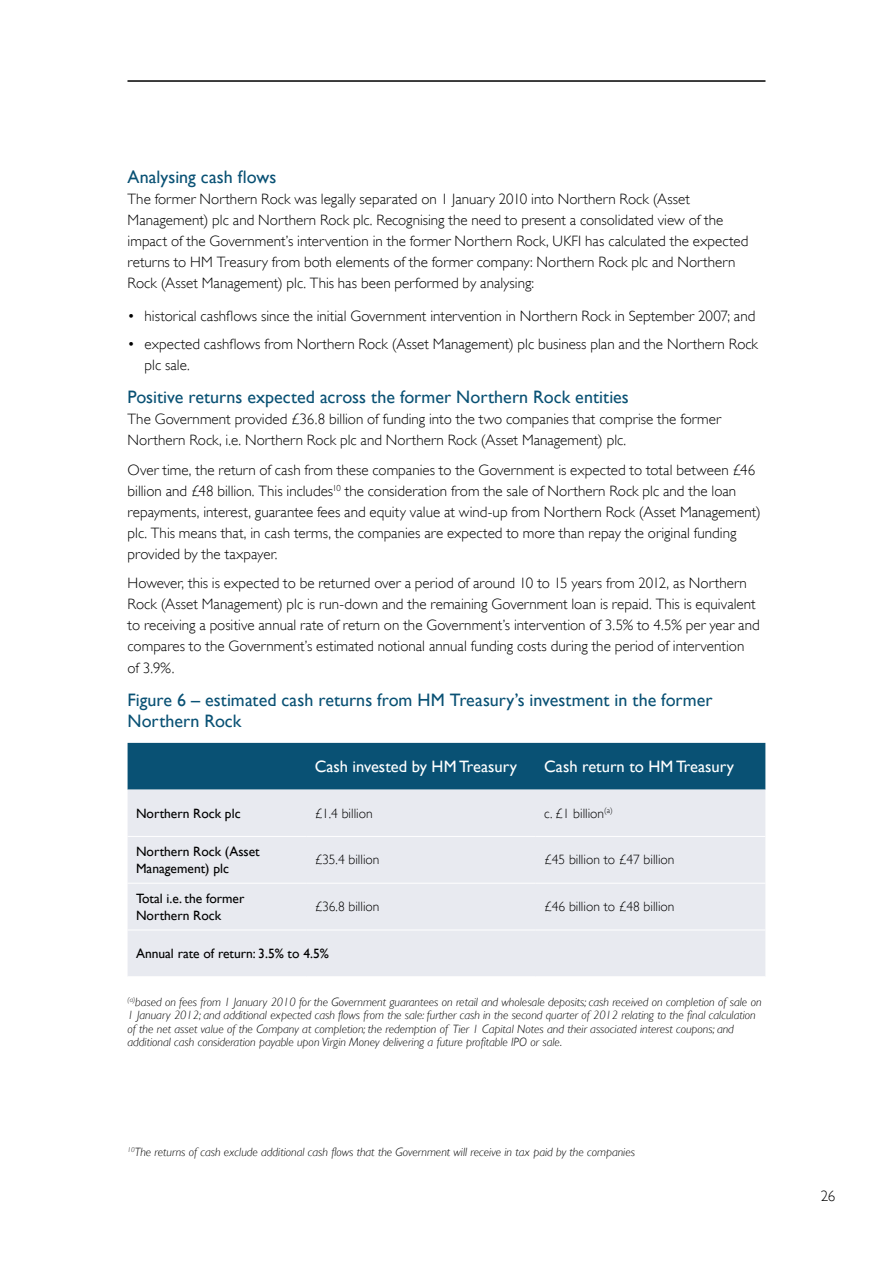
<style>
.page{position:relative;width:893px;height:1263px;background:#fff}
.page>*{position:absolute;margin:0;border:0;box-sizing:border-box;transform-origin:0 0}
.t1{font:18px/21px "Gill Sans";color:#095174}
.t2{font:16.5px "Gill Sans";color:#fff}
.t3{font:300 15px/21px "Gill Sans";color:#000}
.t4{font:13.5px/16.5px "Gill Sans";color:#000}
.t5{font:300 13.5px "Gill Sans";color:#000}
.t6{font:italic 300 12px/13.5px "Gill Sans";color:#000}
</style>
<div class="page">
<hr style="left:128px;top:81px;width:637px;height:1px;background:#000">
<div style="left:128px;top:743px;width:637px;height:47px;background:#095174"></div>
<div style="left:128px;top:790px;width:637px;height:186px;background:#e8eaf0"></div>
<hr style="left:128px;top:836px;width:178px;height:1px;background:#fff">
<hr style="left:306px;top:836px;width:230px;height:1px;background:#fff">
<hr style="left:536px;top:836px;width:229px;height:1px;background:#fff">
<hr style="left:128px;top:929px;width:178px;height:1px;background:#fff">
<hr style="left:306px;top:929px;width:230px;height:1px;background:#fff">
<hr style="left:536px;top:929px;width:229px;height:1px;background:#fff">
<hr style="left:128px;top:883px;width:178px;height:1px;background:#fff">
<hr style="left:306px;top:883px;width:230px;height:1px;background:#fff">
<hr style="left:536px;top:883px;width:229px;height:1px;background:#fff">
<p class="t1" style="left:128px;top:166px;width:150px">Analysing cash flows</p>
<p class="t3" style="left:128px;top:188px;width:622px">The former Northern Rock was legally separated on 1 January 2010 into Northern Rock (Asset Management) plc and Northern Rock plc. Recognising the need to present a consolidated view of the impact of the Government’s intervention in the former Northern Rock, UKFI has calculated the expected returns to HM Treasury from both elements of the former company: Northern Rock plc and Northern Rock (Asset Management) plc. This has been performed by analysing:</p>
<p class="t3" style="left:128px;top:306px;width:629px">• historical cashflows since the initial Government intervention in Northern Rock in September 2007; and</p>
<p class="t3" style="left:145px;top:333px;width:615px;text-indent:-17px">• expected cashflows from Northern Rock (Asset Management) plc business plan and the Northern Rock plc sale.</p>
<p class="t1" style="left:128px;top:387px;width:503px">Positive returns expected across the former N orthern Rock entities</p>
<p class="t3" style="left:128px;top:409px;width:595px">The Government provided £36.8 billion of funding into the two companies that comprise the former<br>Northern Rock, i.e. Northern Rock plc and Northern Rock (Asset Management) plc.</p>
<p class="t3" style="left:128px;top:459px;width:635px">Over time, the return of cash from these companies to the Government is expected to total between £46 billion and £48 billion. This includes<sup>10</sup> the consideration from the sale of Northern Rock plc and the loan repayments, interest, guarantee fees and equity value at wind-up from Northern Rock (Asset Management) plc. This means that, in cash terms, the companies are expected to more than repay the original funding provided by the taxpayer.</p>
<p class="t3" style="left:128px;top:573px;width:634px">However, this is expected to be returned over a period of around 10 to 15 years from 2012, as Northern Rock (Asset Management) plc is run-down and the remaining Government loan is repaid. This is equivalent to receiving a positive annual rate of return on the Government’s intervention of 3.5% to 4.5% per year and compares to the Government’s estimated notional annual funding costs during the period of intervention of 3.9%.</p>
<p class="t1" style="left:128px;top:689px;width:586px">Figure 6 – estimated cash returns from HM Treasury’s investment in the former<br>Northern Rock</p>
<p class="t2" style="left:315px;top:757px;width:204px">Cash invested by HM Treasury</p>
<p class="t2" style="left:544px;top:757px;width:191px">Cash return to HM Treasury</p>
<p class="t4" style="left:136px;top:805px;width:106px">Northern Rock plc</p>
<p class="t5" style="left:315px;top:805px;width:60px">£1.4 billion</p>
<p class="t5" style="left:544px;top:805px;width:70px">c. £1 billion<sup>(a)</sup></p>
<p class="t4" style="left:136px;top:843px;width:125px">Northern Rock (Asset<br>Management) plc</p>
<p class="t5" style="left:315px;top:852px;width:66px">£35.4 billion</p>
<p class="t5" style="left:544px;top:852px;width:132px">£45 billion to £47 billion</p>
<p class="t4" style="left:136px;top:890px;width:110px">Total i.e. the former<br>Northern Rock</p>
<p class="t5" style="left:315px;top:899px;width:66px">£36.8 billion</p>
<p class="t5" style="left:544px;top:899px;width:132px">£46 billion to £48 billion</p>
<p class="t4" style="left:136px;top:945px;width:194px">Annual rate of return: 3.5% to 4.5%</p>
<p class="t6" style="left:128px;top:995px;width:635px"><sup>(a)</sup>based on fees from 1 January 2010 for the Government guarantees on retail and wholesale deposits; cash received on completion of sale on 1 January 2012; and additional expected cash flows from the sale: further cash in the second quarter of 2012 relating to the final calculation of the net asset value of the Company at completion; the redemption of Tier 1 Capital Notes and their associated interest coupons; and additional cash consideration payable upon Virgin Money delivering a future profitable IPO or sale.</p>
<p class="t6" style="left:128px;top:1145px;width:509px"><sup>10</sup>The returns of cash exclude additional cash flows that the Government will receive in tax paid by the companies</p>
<p class="t3" style="left:821px;top:1185px;width:16px">26</p>
</div>
